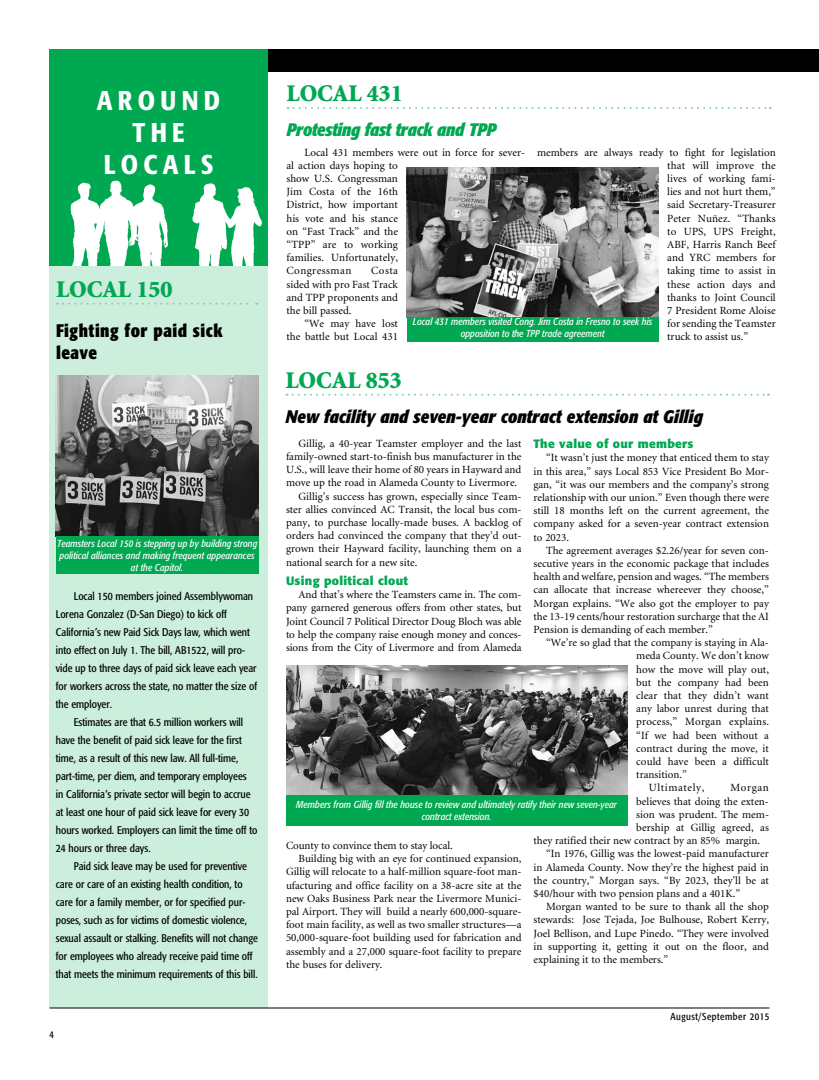
<style>
.page{position:relative;width:819px;height:1080px;background:#fff}
.page>*{position:absolute;margin:0;border:0;box-sizing:border-box;transform-origin:0 0}
.t1{font:500 condensed 26.9px/32.3px "Formata";letter-spacing:.2em;color:#fff;text-align:center}
.t2{font:900 24px "Minion";color:#00a851}
.t3{font:italic 700 condensed 18px "Formata";color:#000}
.t4{font:italic 700 condensed 18px "Formata";letter-spacing:-.02em;color:#00a851}
.t5{font:700 condensed 18px/21.6px "Formata";letter-spacing:.025em;color:#000}
.t6{font:700 12px "Formata";letter-spacing:.025em;color:#00a851}
.t7{font:11px/13.2px "Minion";color:#000;text-align:justify}
.t8{font:condensed 11px/18px "Formata";color:#000}
.t9{font:11px "Minion";letter-spacing:.055em;color:#000}
.t10{font:italic condensed 10px/12px "Formata";color:#fff;text-align:center}
.t11{font:condensed 10px "Formata";letter-spacing:.05em;color:#000}
</style>
<div class="page">
<div style="left:50px;top:266px;width:218px;height:742px;background:#cceedc"></div>
<div style="left:50px;top:50px;width:769px;height:22px;background:#000"></div>
<div style="left:50px;top:50px;width:218px;height:216px;background:#00a851"></div>
<img style="left:70px;top:181px;width:192px;height:85px">
<hr style="left:50px;top:1008px;width:720px;height:1px;background:#000">
<svg style="left:293px;top:394px;width:476px;height:2px"></svg>
<img style="left:56px;top:375px;width:202px;height:161px">
<svg style="left:288px;top:107px;width:483px;height:2px"></svg>
<img style="left:407px;top:168px;width:251px;height:149px">
<div style="left:407px;top:317px;width:251px;height:25px;background:#00a851"></div>
<img style="left:286px;top:666px;width:341px;height:129px">
<div style="left:286px;top:795px;width:341px;height:31px;background:#00a851"></div>
<svg style="left:57px;top:303px;width:200px;height:2px"></svg>
<div style="left:56px;top:536px;width:202px;height:37px;background:#00a851"></div>
<h1 class="t1" style="left:97px;top:84px;width:125px">AROUND<br>THE<br>LOCALS</h1>
<h2 class="t2" style="left:56px;top:277px;width:118px">LOCAL 150</h2>
<h3 class="t5" style="left:56px;top:320px;width:168px">Fighting for paid sick leave</h3>
<p class="t10" style="left:57px;top:537px;width:202px">Teamsters Local 150 is stepping up by building strong political alliances and making frequent appearances at the Capitol.</p>
<p class="t8" style="left:56px;top:587px;width:203px;text-indent:18px">Local 150 members joined Assemblywoman Lorena Gonzalez (D-San Diego) to kick off California’s new Paid Sick Days law, which went into effect on July 1. The bill, AB1522, will pro&shy;vide up to three days of paid sick leave each year for workers across the state, no matter the size of the employer.</p>
<p class="t8" style="left:56px;top:713px;width:203px;text-indent:18px">Estimates are that 6.5 million workers will have the benefit of paid sick leave for the first time, as a result of this new law. All full-time, part-time, per diem, and temporary employees<br>in California’s private sector will begin to accrue at least one hour of paid sick leave for every 30 hours worked. Employers can limit the time off to 24 hours or three days.</p>
<p class="t8" style="left:56px;top:857px;width:204px;text-indent:18px">Paid sick leave may be used for preventive care or care of an existing health condition, to care for a family member, or for specified pur&shy;poses, such as for victims of domestic violence, sexual assault or stalking. Benefits will not change for employees who already receive paid time off that meets the minimum requirements of this bill.</p>
<p class="t11" style="left:50px;top:1029px;width:6px">4</p>
<h2 class="t2" style="left:287px;top:81px;width:118px">LOCAL 431</h2>
<h3 class="t4" style="left:287px;top:118px;width:211px">Protesting fast track and TPP</h3>
<p class="t7" style="left:287px;top:146px;width:240px;text-align:left;text-indent:18px">Local 431 members were out in force for sever&shy;al action days hoping to<br>show U.S. Congressman<br>Jim Costa of the 16th<br>District, how important<br>his vote and his stance<br>on “Fast Track” and the<br>“TPP” are to working<br>families. Unfortunately,<br>Congressman</p>
<p class="t7" style="left:667px;top:146px;width:110px;text-indent:-130px">members are always ready to fight for legislation that will improve the lives of working fami&shy;lies and not hurt them,” said Secretary-Treasurer Peter Nuñez. “Thanks to UPS, UPS Freight, ABF, Harris Ranch Beef and YRC members for taking time to assist in these action days and thanks to Joint Council 7 President Rome Aloise for sending the Teamster truck to assist us.”</p>
<p class="t7" style="left:287px;top:265px;width:113px;text-indent:85px">Costa sided with pro Fast Track and TPP proponents and the bill passed.</p>
<p class="t7" style="left:287px;top:318px;width:113px;text-align:right">“We may have lost<br>the battle but Local 431</p>
<p class="t10" style="left:413px;top:315px;width:241px">Local 431 members visited Cong. Jim Costa in Fresno to seek his opposition to the TPP trade agreement</p>
<h2 class="t2" style="left:286px;top:368px;width:118px">LOCAL 853</h2>
<h3 class="t3" style="left:286px;top:406px;width:419px">New facility and seven-year contract extension at Gillig</h3>
<p class="t6" style="left:534px;top:436px;width:162px">The value of our members</p>
<p class="t7" style="left:534px;top:452px;width:237px;text-indent:13px">“It wasn’t just the money that enticed them to stay in this area,” says Local 853 Vice President Bo Mor&shy;gan, “it was our members and the company’s strong relationship with our union.” Even though there were still 18 months left on the current agreement, the company asked for a seven-year contract extension to 2023.</p>
<p class="t7" style="left:534px;top:544px;width:237px;text-indent:13px">The agreement averages $2.26/year for seven con&shy;secutive years in the economic package that includes health and welfare, pension and wages. “The members can allocate that increase whereever they choose,” Morgan explains. “We also got the employer to pay the 13-19 cents/hour restoration surcharge that the AI Pension is demanding of each member.”</p>
<p class="t7" style="left:546px;top:636px;width:224px">“We’re so glad that the company is staying in Ala-</p>
<p class="t7" style="left:636px;top:650px;width:134px">meda County. We don’t know</p>
<p class="t7" style="left:636px;top:663px;width:134px">how the move will play out,</p>
<p class="t7" style="left:636px;top:676px;width:134px">but the company had been</p>
<p class="t7" style="left:636px;top:689px;width:134px">clear that they didn’t want</p>
<p class="t7" style="left:636px;top:702px;width:134px">any labor unrest during that</p>
<p class="t7" style="left:636px;top:716px;width:134px">process,” Morgan explains.</p>
<p class="t7" style="left:636px;top:729px;width:134px">“If we had been without a</p>
<p class="t7" style="left:636px;top:742px;width:134px">contract during the move, it</p>
<p class="t7" style="left:636px;top:755px;width:134px">could have been a difficult</p>
<p class="t7" style="left:636px;top:768px;width:52px">transition.”</p>
<p class="t9" style="left:649px;top:782px;width:57px">Ultimately,</p>
<p class="t7" style="left:730px;top:782px;width:40px">Morgan</p>
<p class="t7" style="left:636px;top:795px;width:134px">believes that doing the exten-</p>
<p class="t7" style="left:636px;top:808px;width:134px">sion was prudent. The mem-</p>
<p class="t7" style="left:636px;top:821px;width:134px">bership at Gillig agreed, as</p>
<p class="t7" style="left:533px;top:834px;width:228px">they ratified their new contract by an 85% margin.</p>
<p class="t7" style="left:546px;top:848px;width:224px">“In 1976, Gillig was the lowest-paid manufacturer</p>
<p class="t7" style="left:533px;top:861px;width:237px">in Alameda County. Now they’re the highest paid in</p>
<p class="t7" style="left:533px;top:874px;width:237px">the country,” Morgan says. “By 2023, they’ll be at</p>
<p class="t7" style="left:533px;top:887px;width:208px">$40/hour with two pension plans and a 401K.”</p>
<p class="t7" style="left:546px;top:900px;width:224px">Morgan wanted to be sure to thank all the shop</p>
<p class="t7" style="left:533px;top:914px;width:237px">stewards: Jose Tejada, Joe Bulhouse, Robert Kerry,</p>
<p class="t7" style="left:533px;top:927px;width:237px">Joel Bellison, and Lupe Pinedo. “They were involved</p>
<p class="t7" style="left:533px;top:940px;width:237px">in supporting it, getting it out on the floor, and</p>
<p class="t7" style="left:533px;top:953px;width:136px">explaining it to the members.”</p>
<p class="t7" style="left:299px;top:437px;width:224px">Gillig, a 40-year Teamster employer and the last</p>
<p class="t7" style="left:286px;top:450px;width:237px">family-owned start-to-finish bus manufacturer in the</p>
<p class="t7" style="left:286px;top:464px;width:237px">U.S., will leave their home of 80 years in Hayward and</p>
<p class="t7" style="left:286px;top:477px;width:233px">move up the road in Alameda County to Livermore.</p>
<p class="t7" style="left:299px;top:490px;width:224px">Gillig’s success has grown, especially since Team-</p>
<p class="t7" style="left:286px;top:503px;width:237px">ster allies convinced AC Transit, the local bus com-</p>
<p class="t7" style="left:286px;top:516px;width:237px">pany, to purchase locally-made buses. A backlog of</p>
<p class="t7" style="left:286px;top:530px;width:237px">orders had convinced the company that they’d out-</p>
<p class="t7" style="left:286px;top:543px;width:237px">grown their Hayward facility, launching them on a</p>
<p class="t7" style="left:286px;top:556px;width:133px">national search for a new site.</p>
<p class="t6" style="left:286px;top:573px;width:123px">Using political clout</p>
<p class="t7" style="left:286px;top:589px;width:237px;text-indent:13px">And that’s where the Teamsters came in. The com&shy;pany garnered generous offers from other states, but Joint Council 7 Political Director Doug Bloch was able to help the company raise enough money and conces&shy;sions from the City of Livermore and from Alameda</p>
<p class="t10" style="left:296px;top:799px;width:322px">Members from Gillig fill the house to review and ultimately ratify their new seven-year contract extension.</p>
<p class="t7" style="left:286px;top:839px;width:168px">County to convince them to stay local.</p>
<p class="t7" style="left:299px;top:853px;width:224px">Building big with an eye for continued expansion,</p>
<p class="t7" style="left:286px;top:866px;width:237px">Gillig will relocate to a half-million square-foot man-</p>
<p class="t7" style="left:286px;top:879px;width:237px">ufacturing and office facility on a 38-acre site at the</p>
<p class="t7" style="left:286px;top:892px;width:237px">new Oaks Business Park near the Livermore Munici-</p>
<p class="t7" style="left:286px;top:905px;width:237px">pal Airport. They will build a nearly 600,000-square-</p>
<p class="t7" style="left:286px;top:919px;width:237px">foot main facility, as well as two smaller structures—a</p>
<p class="t7" style="left:286px;top:932px;width:237px">50,000-square-foot building used for fabrication and</p>
<p class="t7" style="left:286px;top:945px;width:237px">assembly and a 27,000 square-foot facility to prepare</p>
<p class="t7" style="left:286px;top:958px;width:98px">the buses for delivery.</p>
<p class="t11" style="left:670px;top:1011px;width:101px">August/September 2015</p>
</div>
